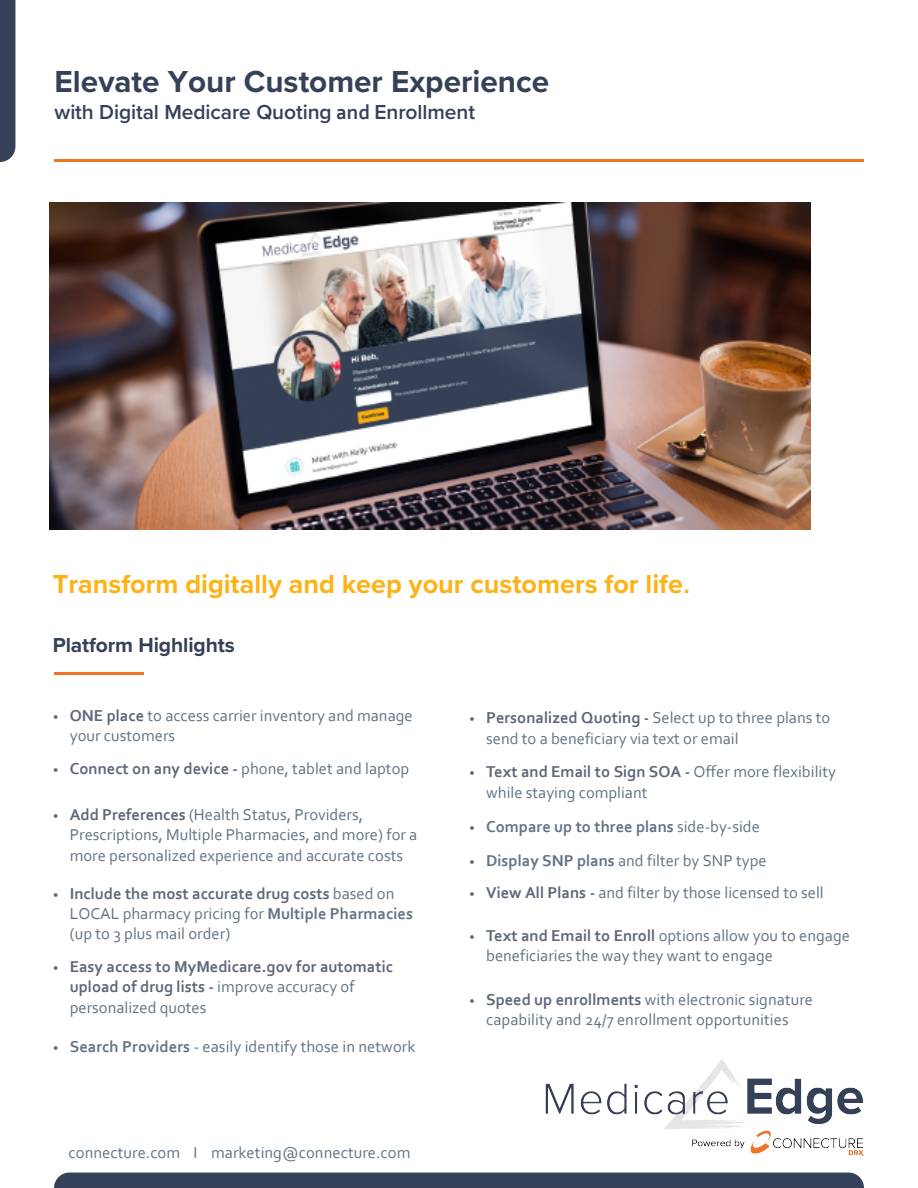
<style>
.page{position:relative;width:918px;height:1188px;background:#fff}
.page>*{position:absolute;margin:0;border:0;box-sizing:border-box;transform-origin:0 0}
.t1{font:700 31.5px "Proxima Nova";color:#354158}
.t2{font:700 27px "Proxima Nova";color:#fcb317}
.t3{font:600 21px "Proxima Nova";letter-spacing:-.005em;color:#354158}
.t4{font:700 21px "Proxima Nova";letter-spacing:-.005em;color:#354158}
.t5{font:16.5px/20.7px "Corbel";color:#617384}
.t6{font:700 16.5px/20.7px "Corbel";color:#5d6779}
.t7{font:16.5px "Corbel";letter-spacing:.005em;color:#627385}
.t8{font:700 16.5px "Corbel";color:#617384}
.s1{font-family:"Corbel";font-weight:700}
.s2{font-family:"Corbel"}
.s3{font-family:"Proxima Nova";font-weight:600;color:#5d6779}
.s4{font-weight:700;color:#5d6779}
.s5{font-weight:700}
.s6{font-family:"Proxima Nova";font-weight:600}
.s7{font-weight:400;color:#617384}
.s8{font-weight:400}
</style>
<div class="page">
<div style="left:0;top:0;width:15px;height:162px;background:#354158"></div>
<hr style="left:54px;top:159px;width:810px;height:3px;background:#ef7526">
<hr style="left:54px;top:672px;width:90px;height:3px;background:#ef7526">
<div style="left:54px;top:1173px;width:810px;height:15px;background:#354158"></div>
<img style="left:49px;top:203px;width:762px;height:326px">
<img style="left:545px;top:1059px;width:319px;height:97px">
<p class="t1" style="left:55px;top:58px;width:496px">Elevate Your Customer Experience</p>
<p class="t3" style="left:55px;top:96px;width:422px">with Digital Medicare Quoting <span class="s1">and</span> Enrollment</p>
<p class="t2" style="left:53px;top:564px;width:640px">Transform digitally and keep your customers for life<span class="s2">.</span></p>
<p class="t4" style="left:53px;top:630px;width:183px">Platform Highlights</p>
<p class="t5" style="left:70px;top:705px;width:344px;text-indent:-17px"><span class="s3">•</span> <span class="s4">ONE place</span> to access carrier inventory and manage your customers</p>
<p class="t5" style="left:53px;top:758px;width:358px"><span class="s3">•</span> <span class="s4">Connect on any device -</span> phone, tablet and laptop</p>
<p class="t5" style="left:70px;top:804px;width:349px;text-indent:-17px"><span class="s3">•</span> <span class="s4">Add Preferences</span> (Health Status, Providers,<br>Prescriptions, Multiple Pharmacies, and more) for a more personalized experience and accurate costs</p>
<p class="t5" style="left:70px;top:883px;width:345px;text-indent:-17px"><span class="s3">•</span> <span class="s4">Include the most accurate drug costs</span> based on<br>LOCAL pharmacy pricing for <span class="s5">Multiple Pharmacies </span>(up to 3 plus mail order)</p>
<p class="t6" style="left:70px;top:955px;width:325px;text-indent:-17px"><span class="s6">•</span> Easy access to MyMedicare.gov for automatic upload of drug lists - <span class="s7">improve accuracy of personalized quotes</span></p>
<p class="t5" style="left:53px;top:1035px;width:364px"><span class="s3">•</span> <span class="s5">Search Providers</span> - easily identify those in network</p>
<p class="t7" style="left:69px;top:1142px;width:343px">connecture.com I marketing@connecture.com</p>
<p class="t5" style="left:486px;top:707px;width:346px;text-indent:-17px"><span class="s3">•</span> <span class="s4">Personalized Quoting -</span> Select up to three plans to send to a beneficiary via text or email</p>
<p class="t5" style="left:486px;top:761px;width:351px;text-indent:-17px"><span class="s3">•</span> <span class="s4">Text and Email to Sign SOA -</span> Offer more flexibility while staying compliant</p>
<p class="t8" style="left:469px;top:816px;width:292px"><span class="s3">•</span> Compare up to three plans <span class="s8">side-by-side</span></p>
<p class="t5" style="left:469px;top:850px;width:299px"><span class="s3">•</span> <span class="s5">Display SNP plans</span> and filter by SNP type</p>
<p class="t5" style="left:469px;top:882px;width:356px"><span class="s3">•</span> <span class="s4">View All Plans -</span> and filter by those licensed to sell</p>
<p class="t5" style="left:486px;top:925px;width:365px;line-height:19.8px;text-indent:-17px"><span class="s3">•</span> <span class="s4">Text and Email to Enroll</span> options allow you to engage beneficiaries the way they want to engage</p>
<p class="t5" style="left:469px;top:988px;width:346px;text-align:center"><span class="s3">•</span> <span class="s4">Speed up enrollments</span> with electronic signature capability and 24/7 enrollment opportunities</p>
</div>
